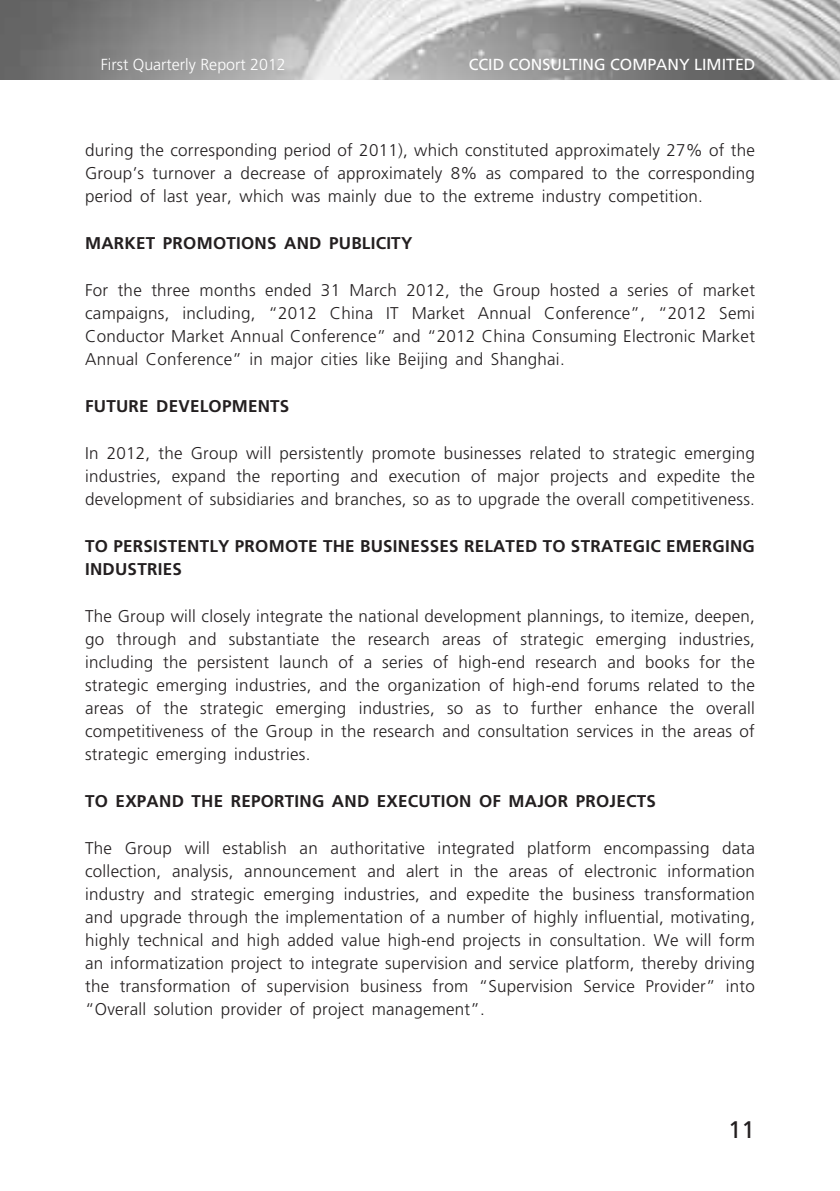
<style>
.page{position:relative;width:840px;height:1191px;background:#fff}
.page>*{position:absolute;margin:0;border:0;box-sizing:border-box;transform-origin:0 0}
.t1{font:24px "Frutiger LT Std";color:#231f20}
.t2{font:300 17px/23px "Frutiger LT Std";letter-spacing:.015em;color:#231f20;text-align:justify}
.t3{font:700 17px "Frutiger LT Std";letter-spacing:.015em;color:#231f20}
.t4{font:16px "Frutiger LT Std";color:#fff}
.t5{font:300 16px "Frutiger LT Std";color:#fff}
</style>
<div class="page">
<img style="left:0;top:0;width:839px;height:79px">
<p class="t5" style="left:101px;top:55px;width:186px">First Quarterly Report 2012</p>
<p class="t4" style="left:468px;top:55px;width:288px">CCID CONSULTING COMPANY LIMITED</p>
<p class="t2" style="left:85px;top:139px;width:671px">during the corresponding period of 2011), which constituted approximately 27% of the Group’s turnover a decrease of approximately 8% as compared to the corresponding period of last year, which was mainly due to the extreme industry competition.</p>
<p class="t3" style="left:85px;top:233px;width:28px">MARKET</p>
<p class="t3" style="left:163px;top:233px;width:23px">PROMOTIONS</p>
<p class="t3" style="left:284px;top:233px;width:14px">AND</p>
<p class="t3" style="left:329px;top:233px;width:20px">PUBLICITY</p>
<p class="t2" style="left:85px;top:279px;width:671px">For the three months ended 31 March 2012, the Group hosted a series of market campaigns, including, “2012 China IT Market Annual Conference”, “2012 Semi Conductor Market Annual Conference” and “2012 China Consuming Electronic Market Annual Conference” in major cities like Beijing and Shanghai.</p>
<p class="t3" style="left:85px;top:396px;width:21px">FUTURE</p>
<p class="t3" style="left:156px;top:396px;width:25px">DEVELOPMENTS</p>
<p class="t2" style="left:85px;top:442px;width:671px">In 2012, the Group will persistently promote businesses related to strategic emerging industries, expand the reporting and execution of major projects and expedite the development of subsidiaries and branches, so as to upgrade the overall competitiveness.</p>
<p class="t3" style="left:85px;top:536px;width:39px">TO PERSISTENTLY</p>
<p class="t3" style="left:235px;top:536px;width:13px">PROMOTE</p>
<p class="t3" style="left:323px;top:536px;width:12px">THE</p>
<p class="t3" style="left:360px;top:536px;width:11px">BUSINESS</p>
<p class="t3" style="left:439px;top:536px;width:36px">ES RELATED</p>
<p class="t3" style="left:542px;top:536px;width:40px">TO STRATEGIC</p>
<p class="t3" style="left:665px;top:536px;width:12px">EMERGING</p>
<p class="t3" style="left:85px;top:559px;width:11px">INDUSTRIES</p>
<p class="t2" style="left:85px;top:605px;width:671px">The Group will closely integrate the national development plannings, to itemize, deepen, go through and substantiate the research areas of strategic emerging industries, including the persistent launch of a series of high-end research and books for the strategic emerging industries, and the organization of high-end forums related to the areas of the strategic emerging industries, so as to further enhance the overall competitiveness of the Group in the research and consultation services in the areas of strategic emerging industries.</p>
<p class="t3" style="left:85px;top:791px;width:43px">TO EXPAND</p>
<p class="t3" style="left:191px;top:791px;width:12px">THE</p>
<p class="t3" style="left:231px;top:791px;width:12px">REPORTING</p>
<p class="t3" style="left:332px;top:791px;width:14px">AND</p>
<p class="t3" style="left:376px;top:791px;width:12px">EXECUTION</p>
<p class="t3" style="left:479px;top:791px;width:109px">OF MAJOR PRO</p>
<p class="t3" style="left:609px;top:791px;width:18px">JECTS</p>
<p class="t2" style="left:85px;top:837px;width:671px">The Group will establish an authoritative integrated platform encompassing data collection, analysis, announcement and alert in the areas of electronic information industry and strategic emerging industries, and expedite the business transformation and upgrade through the implementation of a number of highly influential, motivating, highly technical and high added value high-end projects in consultation. We will form an informatization project to integrate supervision and service platform, thereby driving the transformation of supervision business from “Supervision Service Provider” into “Overall solution provider of project management”.</p>
<h1 class="t1" style="left:727px;top:1115px;width:28px">11</h1>
</div>
